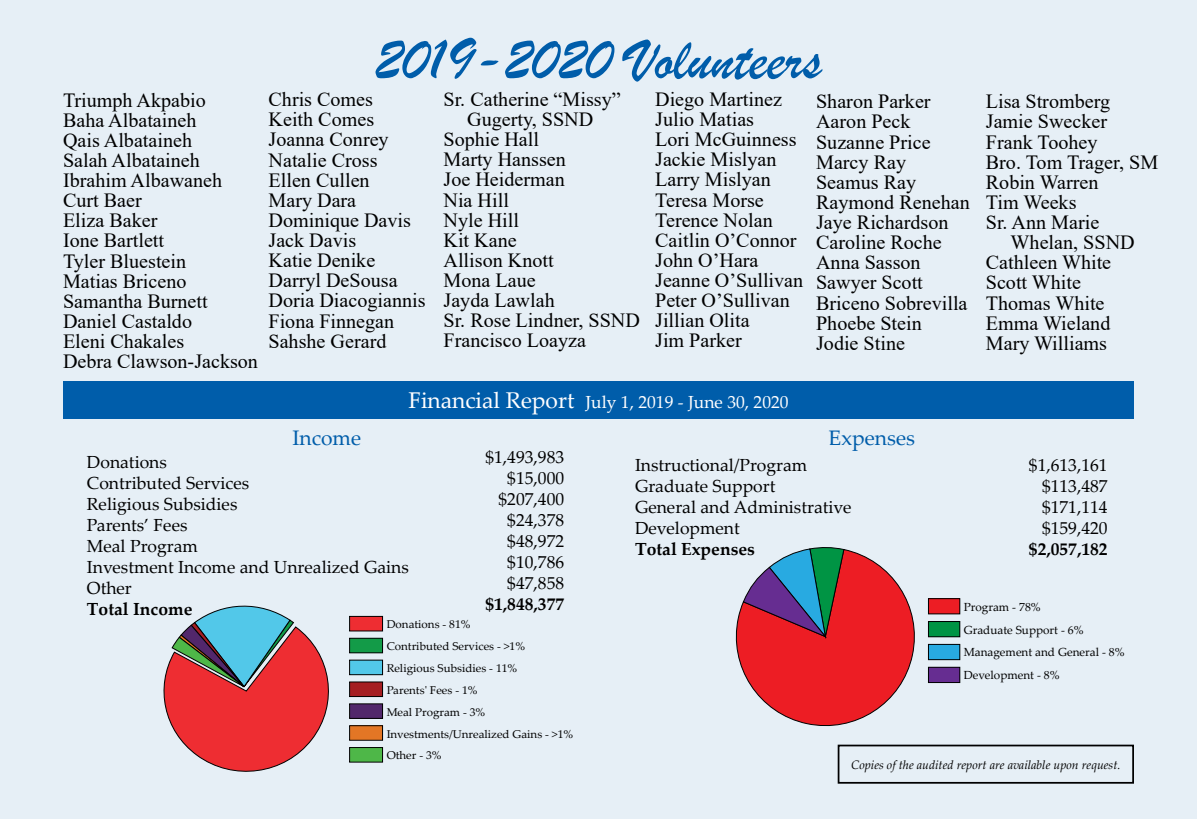
<style>
.page{position:relative;width:1197px;height:819px;background:#e6eff6}
.page>*{position:absolute;margin:0;border:0;box-sizing:border-box;transform-origin:0 0}
.t1{font:61.25px "Brush Script";color:#005daa}
.t2{font:21px "Palatino Linotype";color:#005daa}
.t3{font:20.12px/20.1px "Times New Roman";color:#000}
.t4{font:17.5px/21px "Palatino Linotype";color:#000}
.t5{font:700 17.5px "Palatino Linotype";color:#000}
.t6{font:17.5px "Palatino Linotype";color:#fff}
.t7{font:italic 12.25px "Palatino Linotype";color:#000}
.t8{font:11.72px/22.9px "Palatino Linotype";color:#000}
.t9{font:11.38px/21.9px "Palatino Linotype";color:#000}
.s1{font-size:22.75px}
</style>
<div class="page">
<div style="left:63px;top:381px;width:1071px;height:38px;background:#005daa"></div>
<div style="left:350px;top:616px;width:33px;height:15px;background:#ee2d32"></div>
<div style="left:349px;top:616px;width:34px;height:15px;border:1px solid #000"></div>
<div style="left:350px;top:638px;width:33px;height:15px;background:#139b48"></div>
<div style="left:349px;top:638px;width:34px;height:15px;border:1px solid #000"></div>
<div style="left:350px;top:660px;width:33px;height:15px;background:#52c8e9"></div>
<div style="left:349px;top:660px;width:34px;height:15px;border:1px solid #000"></div>
<div style="left:350px;top:682px;width:33px;height:15px;background:#a51e22"></div>
<div style="left:349px;top:682px;width:34px;height:15px;border:1px solid #000"></div>
<div style="left:350px;top:704px;width:33px;height:14px;background:#52276b"></div>
<div style="left:349px;top:704px;width:34px;height:15px;border:1px solid #000"></div>
<div style="left:350px;top:726px;width:33px;height:14px;background:#e37625"></div>
<div style="left:349px;top:726px;width:34px;height:14px;border:1px solid #000"></div>
<div style="left:350px;top:748px;width:33px;height:14px;background:#4eb748"></div>
<div style="left:349px;top:747px;width:34px;height:15px;border:1px solid #000"></div>
<svg style="left:163px;top:605px;width:166px;height:167px"></svg>
<div style="left:928px;top:599px;width:32px;height:15px;background:#ed1d24"></div>
<div style="left:928px;top:598px;width:32px;height:16px;border:1px solid #000"></div>
<div style="left:928px;top:622px;width:32px;height:15px;background:#009444"></div>
<div style="left:928px;top:621px;width:32px;height:16px;border:1px solid #000"></div>
<div style="left:928px;top:644px;width:32px;height:16px;background:#28aae1"></div>
<div style="left:928px;top:644px;width:32px;height:16px;border:1px solid #000"></div>
<div style="left:928px;top:667px;width:32px;height:16px;background:#662d91"></div>
<div style="left:928px;top:667px;width:32px;height:16px;border:1px solid #000"></div>
<svg style="left:735px;top:547px;width:180px;height:180px"></svg>
<div style="left:838px;top:745px;width:296px;height:39px;border:2px solid #000"></div>
<h1 class="t1" style="left:375px;top:22px;width:448px">2019-2020 Volunteers</h1>
<p class="t3" style="left:63px;top:89px;width:197px">Triumph Akpabio<br>Baha Albataineh<br>Qais Albataineh<br>Salah Albataineh<br>Ibrahim Albawaneh<br>Curt Baer<br>Eliza Baker<br>Ione Bartlett<br>Tyler Bluestein<br>Matias Briceno<br>Samantha Burnett<br>Daniel Castaldo<br>Eleni Chakales<br>Debra Clawson-Jackson</p>
<p class="t3" style="left:269px;top:89px;width:159px">Chris Comes<br>Keith Comes<br>Joanna Conrey<br>Natalie Cross<br>Ellen Cullen<br>Mary Dara<br>Dominique Davis<br>Jack Davis<br>Katie Denike<br>Darryl DeSousa<br>Doria Diacogiannis<br>Fiona Finnegan<br>Sahshe Gerard</p>
<p class="t3" style="left:444px;top:88px;width:179px">Sr. Catherine “Missy”</p>
<p class="t3" style="left:467px;top:109px;width:128px">Gugerty, SSND</p>
<p class="t3" style="left:444px;top:129px;width:97px">Sophie Hall</p>
<p class="t3" style="left:444px;top:149px;width:124px">Marty Hanssen</p>
<p class="t3" style="left:444px;top:169px;width:123px">Joe Heiderman</p>
<p class="t3" style="left:444px;top:189px;width:67px">Nia Hill</p>
<p class="t3" style="left:444px;top:209px;width:77px">Nyle Hill</p>
<p class="t3" style="left:444px;top:229px;width:75px">Kit Kane</p>
<p class="t3" style="left:444px;top:249px;width:112px">Allison Knott</p>
<p class="t3" style="left:444px;top:270px;width:94px">Mona Laue</p>
<p class="t3" style="left:444px;top:290px;width:113px">Jayda Lawlah</p>
<p class="t3" style="left:444px;top:310px;width:198px">Sr. Rose Lindner, SSND</p>
<p class="t3" style="left:444px;top:330px;width:144px">Francisco Loayza</p>
<p class="t3" style="left:655px;top:88px;width:150px">Diego Martinez<br>Julio Matias<br>Lori McGuinness<br>Jackie Mislyan<br>Larry Mislyan<br>Teresa Morse<br>Terence Nolan<br>Caitlin O’Connor<br>John O’Hara<br>Jeanne O’Sullivan<br>Peter O’Sullivan<br>Jillian Olita<br>Jim Parker</p>
<p class="t3" style="left:816px;top:91px;width:155px">Sharon Parker<br>Aaron Peck<br>Suzanne Price<br>Marcy Ray<br>Seamus Ray<br>Raymond Renehan<br>Jaye Richardson<br>Caroline Roche<br>Anna Sasson<br>Sawyer Scott<br>Briceno Sobrevilla<br>Phoebe Stein<br>Jodie Stine</p>
<p class="t3" style="left:986px;top:91px;width:174px">Lisa Stromberg<br>Jamie Swecker<br>Frank Toohey<br>Bro. Tom Trager, SM<br>Robin Warren<br>Tim Weeks<br>Sr. Ann Marie</p>
<p class="t3" style="left:986px;top:232px;width:150px;text-indent:25px">Whelan, SSND<br>Cathleen White<br>Scott White<br>Thomas White<br>Emma Wieland<br>Mary Williams</p>
<p class="t6" style="left:408px;top:390px;width:382px"><span class="s1">Financial Report</span> July 1, 2019 - June 30, 2020</p>
<p class="t2" style="left:292px;top:423px;width:70px">Income</p>
<p class="t4" style="left:87px;top:451px;width:323px">Donations<br>Contributed Services<br>Religious Subsidies<br>Parents’ Fees<br>Meal Program<br>Investment Income and Unrealized Gains<br>Other</p>
<p class="t5" style="left:87px;top:596px;width:107px">Total Income</p>
<p class="t4" style="left:485px;top:446px;width:80px;text-align:right">$1,493,983 $15,000 $207,400 $24,378 $48,972 $10,786 $47,858</p>
<p class="t5" style="left:485px;top:591px;width:80px">$1,848,377</p>
<p class="t9" style="left:387px;top:613px;width:188px">Donations - 81%<br>Contributed Services - &gt;1%<br>Religious Subsidies - 11%<br>Parents' Fees - 1%<br>Meal Program - 3%<br>Investments/Unrealized Gains - &gt;1%<br>Other - 3%</p>
<p class="t2" style="left:829px;top:423px;width:88px">Expenses</p>
<p class="t4" style="left:635px;top:453px;width:218px">Instructional/Program<br>Graduate Support<br>General and Administrative<br>Development</p>
<p class="t5" style="left:635px;top:536px;width:121px">Total Expenses</p>
<p class="t4" style="left:1042px;top:453px;width:67px;text-align:justify;text-indent:-13px">$1,613,161 $113,487 $171,114 $159,420</p>
<p class="t5" style="left:1029px;top:536px;width:80px">$2,057,182</p>
<p class="t8" style="left:964px;top:595px;width:162px">Program - 78%<br>Graduate Support - 6%<br>Management and General - 8%<br>Development - 8%</p>
<p class="t7" style="left:851px;top:756px;width:271px">Copies of the audited report are available upon request.</p>
</div>
